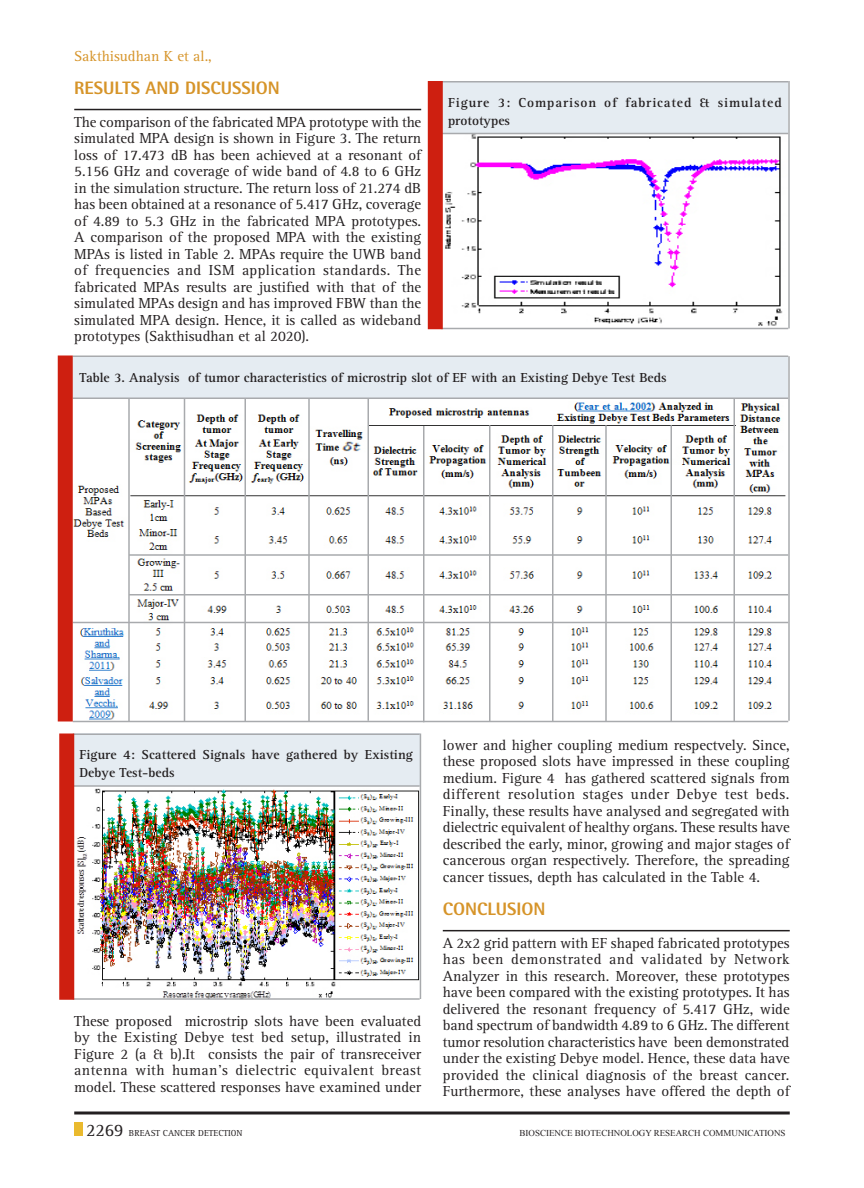
<style>
.page{position:relative;width:864px;height:1188px;background:#fff}
.page>*{position:absolute;margin:0;border:0;box-sizing:border-box;transform-origin:0 0}
.Body_text{font:800 18px "Rotis Semi Sans Std";color:#d69429}
.Body_text-2{font:15px/16.5px "Rotis Serif Std";color:#231f20;text-align:justify}
.Body_text-3{font:15px "Rotis Serif Std";color:#d69429}
.Body_text-4{font:700 13.5px/18px "Rotis Serif Std";color:#231f20}
.Body_text-5{font:700 13.5px/18px "Rotis Serif Std";letter-spacing:.065em;color:#231f20}
.t1{font:9px "Times New Roman";color:#231f20}
.t2{font:9px "Rotis Serif Std";color:#231f20}
.s1{font-size:18px}
</style>
<div class="page">
<div style="left:74px;top:1122px;width:9px;height:14px;background:#eaba2e"></div>
<hr style="left:74px;top:1112px;width:716px;height:2px;background:#231f20">
<hr style="left:74px;top:109px;width:347px;height:1px;background:#231f20">
<img style="left:443px;top:134px;width:345px;height:194px">
<div style="left:441px;top:81px;width:347px;height:52px;background:#e5ecf2"></div>
<hr style="left:441px;top:133px;width:347px;height:1px;background:#a8aaad">
<hr style="left:441px;top:81px;width:347px;height:1px;background:#a8aaad">
<hr style="left:441px;top:328px;width:347px;height:1px;background:#a8aaad">
<hr style="left:788px;top:81px;width:2px;height:247px;background:#a8aaad">
<div style="left:428px;top:81px;width:15px;height:248px;background:#ce1f10"></div>
<img style="left:73px;top:401px;width:715px;height:320px">
<div style="left:73px;top:356px;width:715px;height:43px;background:#e5ecf2"></div>
<hr style="left:73px;top:356px;width:715px;height:1px;background:#a8aaad">
<hr style="left:73px;top:398px;width:715px;height:1px;background:#a8aaad">
<hr style="left:129px;top:554px;width:659px;height:2px;background:#a8aaad">
<hr style="left:129px;top:594px;width:659px;height:2px;background:#a8aaad">
<hr style="left:73px;top:622px;width:715px;height:1px;background:#a8aaad">
<hr style="left:73px;top:721px;width:715px;height:1px;background:#a8aaad">
<hr style="left:128px;top:399px;width:2px;height:323px;background:#a8aaad">
<hr style="left:184px;top:399px;width:1px;height:323px;background:#a8aaad">
<hr style="left:244px;top:399px;width:2px;height:323px;background:#a8aaad">
<hr style="left:308px;top:399px;width:2px;height:323px;background:#a8aaad">
<hr style="left:368px;top:398px;width:1px;height:323px;background:#a8aaad">
<hr style="left:423px;top:426px;width:1px;height:296px;background:#a8aaad">
<hr style="left:489px;top:425px;width:1px;height:297px;background:#a8aaad">
<hr style="left:552px;top:425px;width:2px;height:297px;background:#a8aaad">
<hr style="left:605px;top:425px;width:2px;height:297px;background:#a8aaad">
<hr style="left:670px;top:425px;width:2px;height:297px;background:#a8aaad">
<hr style="left:734px;top:399px;width:1px;height:323px;background:#a8aaad">
<hr style="left:788px;top:356px;width:2px;height:365px;background:#a8aaad">
<div style="left:58px;top:356px;width:15px;height:366px;background:#ce1f10"></div>
<img style="left:74px;top:788px;width:346px;height:210px">
<div style="left:73px;top:734px;width:347px;height:52px;background:#e5ecf2"></div>
<hr style="left:73px;top:998px;width:347px;height:2px;background:#a8aaad">
<hr style="left:73px;top:785px;width:347px;height:2px;background:#a8aaad">
<hr style="left:73px;top:734px;width:347px;height:1px;background:#a8aaad">
<hr style="left:420px;top:734px;width:1px;height:265px;background:#a8aaad">
<div style="left:59px;top:734px;width:15px;height:266px;background:#ce1f10"></div>
<hr style="left:443px;top:930px;width:347px;height:1px;background:#231f20">
<p class="Body_text-3" style="left:74px;top:47px;width:139px">Sakthisudhan K et al.,</p>
<p class="Body_text" style="left:74px;top:76px;width:84px">RESULTS AND</p>
<p class="Body_text" style="left:185px;top:76px;width:22px">DISCUSSION</p>
<p class="Body_text-2" style="left:74px;top:114px;width:349px">The comparison of the fabricated MPA prototype with the simulated MPA design is shown in Figure 3. The return loss of 17.473 dB has been achieved at a resonant of 5.156 GHz and coverage of wide band of 4.8 to 6 GHz in the simulation structure. The return loss of 21.274 dB has been obtained at a resonance of 5.417 GHz, coverage of 4.89 to 5.3 GHz in the fabricated MPA prototypes.<br>A comparison of the proposed MPA with the existing MPAs is listed in Table 2. MPAs require the UWB band of frequencies and ISM application standards. The fabricated MPAs results are justified with that of the simulated MPAs design and has improved FBW than the simulated MPA design. Hence, it is called as wideband prototypes (Sakthisudhan et al 2020).</p>
<p class="Body_text-5" style="left:448px;top:93px;width:335px">Figure 3: Comparison of fabricated &amp; simulated prototypes</p>
<p class="Body_text-4" style="left:80px;top:369px;width:589px">Table 3. Analysis of tumor characteristics of microstrip slot of EF with an Existing Debye Test Beds</p>
<p class="Body_text-4" style="left:80px;top:746px;width:335px">Figure 4: Scattered Signals have gathered by Existing<br>Debye Test-beds</p>
<p class="Body_text-2" style="left:74px;top:1013px;width:349px">These proposed microstrip slots have been evaluated by the Existing Debye test bed setup, illustrated in Figure 2 (a &amp; b).It consists the pair of transreceiver antenna with human’s dielectric equivalent breast model. These scattered responses have examined under</p>
<p class="Body_text-2" style="left:443px;top:737px;width:349px">lower and higher coupling medium respectvely. Since, these proposed slots have impressed in these coupling medium. Figure 4 has gathered scattered signals from different resolution stages under Debye test beds.<br>Finally, these results have analysed and segregated with dielectric equivalent of healthy organs. These results have described the early, minor, growing and major stages of cancerous organ respectively. Therefore, the spreading cancer tissues, depth has calculated in the Table 4.</p>
<p class="Body_text" style="left:443px;top:897px;width:23px">CONC</p>
<p class="Body_text" style="left:488px;top:897px;width:19px">LUSION</p>
<p class="Body_text-2" style="left:443px;top:935px;width:349px">A 2x2 grid pattern with EF shaped fabricated prototypes has been demonstrated and validated by Network Analyzer in this research. Moreover, these prototypes have been compared with the existing prototypes. It has delivered the resonant frequency of 5.417 GHz, wide band spectrum of bandwidth 4.89 to 6 GHz. The different tumor resolution characteristics have been demonstrated under the existing Debye model. Hence, these data have provided the clinical diagnosis of the breast cancer.<br>Furthermore, these analyses have offered the depth of</p>
<p class="t2" style="left:86px;top:1128px;width:55px"><span class="s1">2269</span> Breast</p>
<p class="t2" style="left:163px;top:1128px;width:12px">Cancer</p>
<p class="t2" style="left:198px;top:1128px;width:12px">Detecti</p>
<p class="t2" style="left:231px;top:1128px;width:18px">on</p>
<p class="t1" style="left:520px;top:1127px;width:267px">BIOSCIENCE BIOTECHNOLOGY RESEARCH COMMUNICATIONS</p>
</div>
